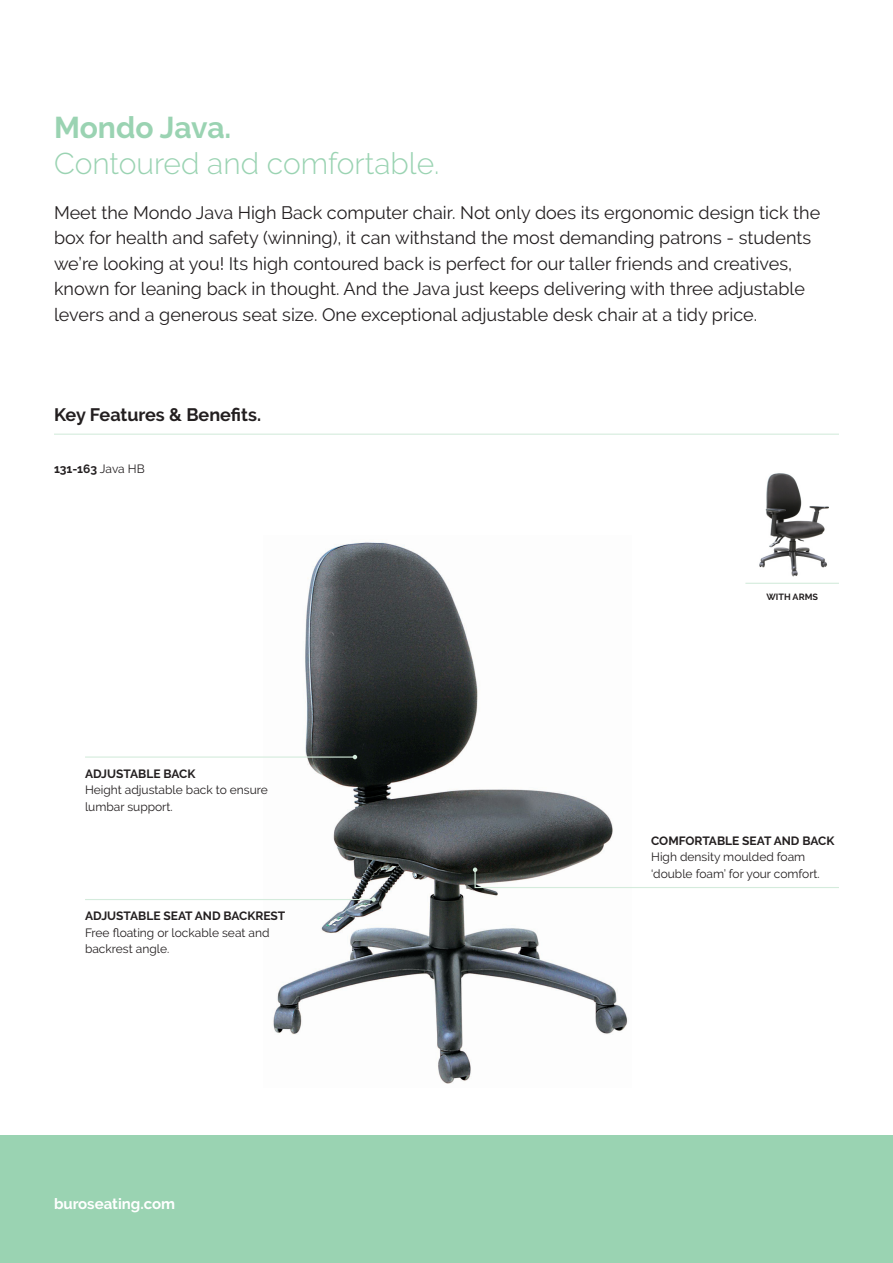
<style>
.page{position:relative;width:893px;height:1263px;background:#fff}
.page>*{position:absolute;margin:0;border:0;box-sizing:border-box;transform-origin:0 0}
.Chair_Description_-_Sub_Heading{font:300 30px "Raleway";color:#9ad3b2}
.Chair_Description_-_Heading{font:700 30px "Raleway";letter-spacing:-.005em;color:#9ad3b2}
.t1{font:18px/25.5px "Raleway";color:#231f20}
.t2{font:700 18px "Raleway";color:#231f20}
.t3{font:700 15px "Raleway";color:#fff}
.Chair_Features__Tags__-_Description{font:12px/16.5px "Raleway";color:#231f20}
.Chair_Features__Tags__-_Heading{font:700 12px "Raleway";color:#231f20}
.Chair_Features__Tags__-_Description-2{font:700 12px "Raleway";color:#231f20}
.Chair_Features__Tags__-_Heading-2{font:700 9px "Raleway";color:#231f20}
.s1{font-weight:400}
</style>
<div class="page">
<div style="left:0;top:1135px;width:893px;height:128px;background:#9ad3b2"></div>
<hr style="left:54px;top:434px;width:785px;height:1px;background:#d4ebdc">
<img style="left:273px;top:542px;width:355px;height:542px">
<img style="left:759px;top:473px;width:70px;height:103px">
<svg style="left:473px;top:867px;width:366px;height:22px"></svg>
<hr style="left:85px;top:756px;width:270px;height:2px;background:#d4ebdc">
<svg style="left:353px;top:755px;width:4px;height:4px"></svg>
<hr style="left:85px;top:899px;width:289px;height:1px;background:#d4ebdc">
<svg style="left:371px;top:897px;width:5px;height:5px"></svg>
<hr style="left:745px;top:583px;width:94px;height:1px;background:#d4ebdc">
<p class="Chair_Description_-_Heading" style="left:54px;top:111px;width:179px">Mondo Java.</p>
<p class="Chair_Description_-_Sub_Heading" style="left:54px;top:146px;width:387px">Contoured and comfortable.</p>
<p class="t1" style="left:54px;top:200px;width:768px">Meet the Mondo Java High Back computer chair. Not only does its ergonomic design tick the box for health and safety (winning), it can withstand the most demanding patrons - students we’re looking at you! Its high contoured back is perfect for our taller friends and creatives, known for leaning back in thought. And the Java just keeps delivering with three adjustable levers and a generous seat size. One exceptional adjustable desk chair at a tidy price.</p>
<p class="t2" style="left:54px;top:405px;width:209px">Key Features &amp; Benefits.</p>
<p class="Chair_Features__Tags__-_Description-2" style="left:54px;top:462px;width:92px">131-163 <span class="s1">Java HB</span></p>
<p class="Chair_Features__Tags__-_Heading" style="left:85px;top:767px;width:112px">ADJUSTABLE BACK</p>
<p class="Chair_Features__Tags__-_Description" style="left:85px;top:782px;width:184px">Height adjustable back to ensure lumbar support.</p>
<p class="Chair_Features__Tags__-_Heading" style="left:85px;top:909px;width:202px">ADJUSTABLE SEAT AND BACKREST</p>
<p class="Chair_Features__Tags__-_Description" style="left:85px;top:924px;width:186px">Free floating or lockable seat and backrest angle.</p>
<p class="t3" style="left:54px;top:1195px;width:123px">buroseating.com</p>
<p class="Chair_Features__Tags__-_Heading-2" style="left:766px;top:592px;width:53px">WITH ARMS</p>
<p class="Chair_Features__Tags__-_Heading" style="left:651px;top:834px;width:185px">COMFORTABLE SEAT AND BACK</p>
<p class="Chair_Features__Tags__-_Description" style="left:651px;top:849px;width:170px">High density moulded foam ‘double foam’ for your comfort.</p>
</div>
